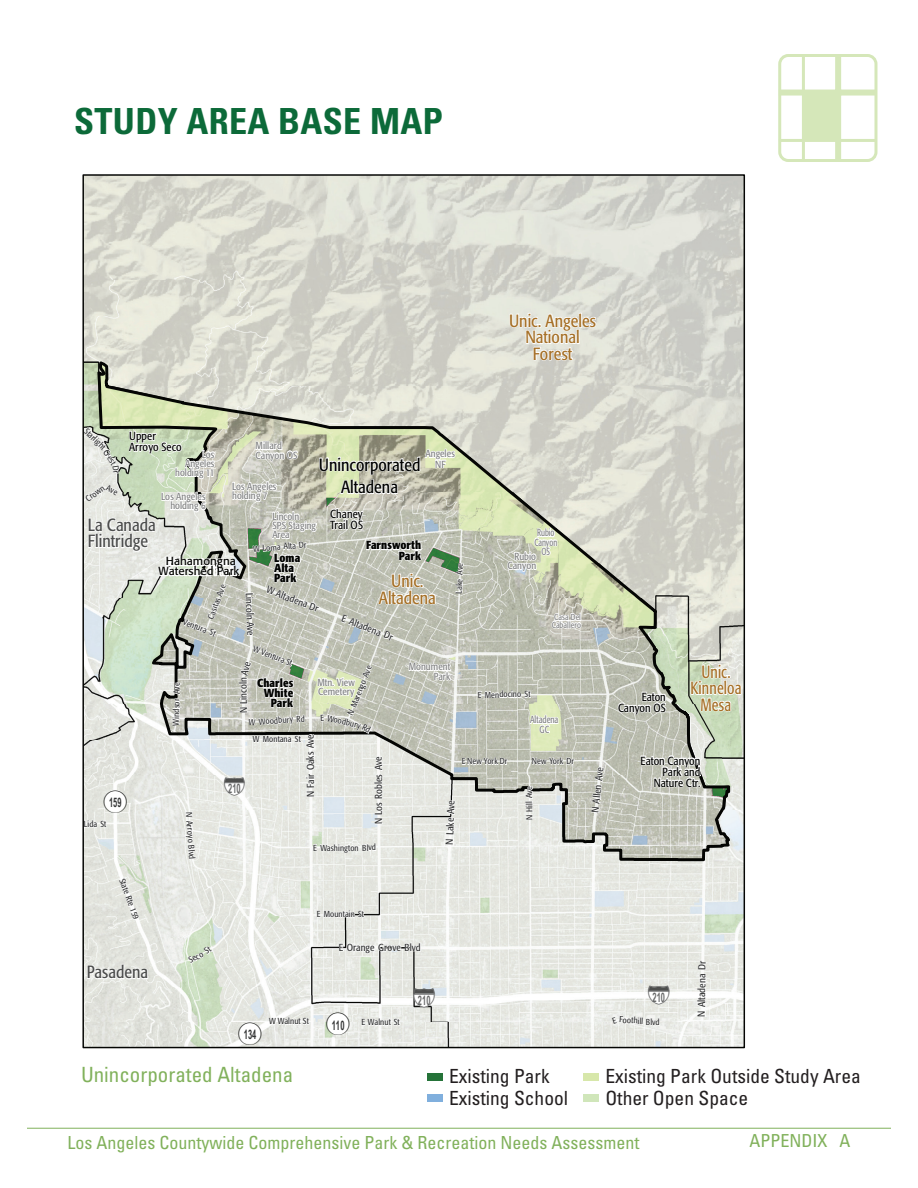
<style>
.page{position:relative;width:918px;height:1188px;background:#fff}
.page>*{position:absolute;margin:0;border:0;box-sizing:border-box;transform-origin:0 0}
.t1{font:700 condensed 36px "Univers LT Std";letter-spacing:.01em;color:#0c6a39}
.t2{font:31.95px "ESRI Default Marker";color:#fff}
.t3{font:30.6px "ESRI Default Marker";color:#4d4e4d}
.t4{font:29.55px "ESRI Default Marker";color:#4d4e4d}
.t5{font:condensed 21px "Univers LT Std";color:#81b15b}
.t6{font:condensed 19.5px/22.8px "Univers LT Std";color:#231f20}
.t7{font:condensed 18px "Univers LT Std";color:#81b15b}
.t8{font:condensed 18px "Univers";color:#81b15b}
.t9{font:condensed 17.55px/16.5px "Formata";color:#a67129;text-align:center}
.t10{font:condensed 17.55px/16.5px "Formata";letter-spacing:-.005em;color:#4d4e4d}
.t11{font:condensed 17.55px/22.8px "Formata";color:#040503;text-align:center}
.t12{font:condensed 17.55px/16.5px "Formata";color:#a67129;text-align:center;scale:.88 1}
.t13{font:700 13.05px "Arial Narrow";letter-spacing:.005em;color:#323333;scale:.7 1}
.t14{font:700 13.05px "Arial Narrow";letter-spacing:.005em;color:#676868;scale:.7 1}
.t15{font:condensed 11.7px/10.9px "Formata";color:#040503}
.t16{font:700 condensed 11.7px/9.9px "Formata";letter-spacing:.005em;color:#040503;text-align:right}
.t17{font:11.7px/9.9px "Formata";color:#040503;text-align:center}
.t18{font:condensed 10.2px/9.3px "Formata";color:#828383}
.t19{font:condensed 10.2px "Formata";color:#323333}
.t20{font:condensed 10.2px/9.3px "Formata";color:#828383;text-align:center;scale:.81 1}
.t21{font:condensed 10.2px/9.3px "Formata";color:#828383;text-align:center;scale:.86 1}
.t22{font:condensed 8.7px "Formata";letter-spacing:.005em;color:#323333}
.t23{font:condensed 8.7px/7.6px "Formata";color:#828383;scale:.95 1}
.s1{color:#040503}
.s2{color:#fff}
.s3{color:#676868}
</style>
<div class="page">
<hr style="left:27px;top:1128px;width:864px;height:1px;background:#81b15b">
<img style="left:84px;top:176px;width:659px;height:870px">
<svg style="left:96px;top:357px;width:637px;height:506px;background:#cbcec1"></svg>
<svg style="left:86px;top:963px;width:63px;height:17px"></svg>
<svg style="left:694px;top:960px;width:12px;height:57px"></svg>
<svg style="left:339px;top:942px;width:82px;height:12px"></svg>
<svg style="left:590px;top:767px;width:15px;height:46px"></svg>
<svg style="left:508px;top:310px;width:89px;height:51px"></svg>
<svg style="left:689px;top:663px;width:54px;height:52px"></svg>
<svg style="left:119px;top:878px;width:20px;height:42px"></svg>
<svg style="left:361px;top:1016px;width:39px;height:12px"></svg>
<svg style="left:316px;top:907px;width:49px;height:11px"></svg>
<svg style="left:269px;top:1015px;width:41px;height:13px"></svg>
<svg style="left:639px;top:755px;width:63px;height:37px"></svg>
<svg style="left:617px;top:691px;width:50px;height:24px"></svg>
<svg style="left:778px;top:54px;width:100px;height:108px"></svg>
<div style="left:779px;top:90px;width:98px;height:6px;background:#d5e7b9"></div>
<div style="left:835px;top:55px;width:6px;height:106px;background:#d5e7b9"></div>
<hr style="left:779px;top:139px;width:98px;height:3px;background:#d5e7b9">
<div style="left:803px;top:93px;width:35px;height:47px;background:#d5e7b9"></div>
<div style="left:427px;top:1073px;width:16px;height:8px;background:#257339"></div>
<div style="left:427px;top:1094px;width:16px;height:8px;background:#80afdd"></div>
<div style="left:583px;top:1094px;width:16px;height:8px;background:#d0e6ba"></div>
<div style="left:583px;top:1073px;width:16px;height:8px;background:#d7e7aa"></div>
<svg style="left:612px;top:1015px;width:48px;height:11px"></svg>
<svg style="left:188px;top:945px;width:24px;height:19px"></svg>
<svg style="left:83px;top:428px;width:499px;height:432px;background:#cfd3c7"></svg>
<h1 class="t1" style="left:74px;top:99px;width:370px">STUDY AREA BASE MAP</h1>
<h3 class="t9" style="left:509px;top:312px;width:89px">Unic. Angeles<br>National<br>Forest</h3>
<p class="t22" style="left:89px;top:426px;width:28px;rotate:43deg">Starlight</p>
<p class="t22" style="left:110px;top:447px;width:18px;rotate:57deg">Crest</p>
<h3 class="t15" style="left:129px;top:430px;width:54px">Upper<br>Arroyo Seco</h3>
<p class="t18" style="left:256px;top:441px;width:43px">Millard<br>Canyon OS</p>
<p class="t18" style="left:426px;top:448px;width:31px;line-height:10.4px;text-align:center">Angeles<br>NF</p>
<p class="t18" style="left:175px;top:449px;width:41px;text-align:right">Los<br>Angeles holding 11</p>
<h3 class="t11" style="left:319px;top:453px;width:103px">Unincorporated<br>Altadena</h3>
<p class="t18" style="left:232px;top:482px;width:46px">Los Angeles holding 7</p>
<p class="t22" style="left:83px;top:495px;width:23px;rotate:-35deg">Crown</p>
<p class="t18" style="left:161px;top:492px;width:46px;text-align:right">Los Angeles holding 6</p>
<h3 class="t15" style="left:330px;top:508px;width:34px">Chaney<br>Trail OS</h3>
<p class="t18" style="left:272px;top:511px;width:45px">Lincoln<br>SPS Staging<br>Area</p>
<h3 class="t10" style="left:88px;top:516px;width:69px">La Canada<br>Flintridge</h3>
<h3 class="t16" style="left:366px;top:540px;width:56px">Farnsworth<br>Park</h3>
<p class="t22" style="left:253px;top:544px;width:55px;rotate:-5deg">W Loma Alta Dr</p>
<h3 class="t16" style="left:274px;top:552px;width:28px;text-align:left">Loma<br>Alta<br>Park</h3>
<h3 class="t17" style="left:159px;top:556px;width:82px">Hahamongna<br>Watershed Park</h3>
<p class="t22" style="left:454px;top:593px;width:32px;rotate:-88deg">Lake Ave</p>
<h3 class="t9" style="left:379px;top:572px;width:58px">Unic.<br>Altadena</h3>
<p class="t22" style="left:206px;top:617px;width:38px;rotate:-69deg">Casitas Ave</p>
<p class="t19" style="left:269px;top:583px;width:56px;rotate:21deg">W Altadena Dr</p>
<p class="t19" style="left:255px;top:592px;width:45px;rotate:88deg">Lincoln Ave</p>
<p class="t19" style="left:344px;top:612px;width:56px;rotate:21deg">E Altadena Dr</p>
<p class="t22" style="left:185px;top:617px;width:36px;rotate:21deg">Ventura St</p>
<p class="t22" style="left:172px;top:694px;width:13px;rotate:-90deg">Ave</p>
<p class="t22" style="left:170px;top:725px;width:29px;rotate:-87deg">W ni dsor</p>
<p class="t22" style="left:255px;top:644px;width:43px;rotate:21deg">W Ventura St</p>
<p class="t19" style="left:237px;top:713px;width:37px;rotate:-90deg">NLni conl</p>
<h3 class="t16" style="left:257px;top:678px;width:38px">Charles<br>White<br>Park</h3>
<p class="t22" style="left:259px;top:717px;width:36px;rotate:-5deg">Woodbury</p>
<p class="t22" style="left:349px;top:705px;width:46px;rotate:-69deg">Marengo Ave</p>
<p class="t22" style="left:328px;top:713px;width:36px;rotate:13deg">Woodbury</p>
<p class="t18" style="left:318px;top:677px;width:39px">Mtn. View<br>Cemetery</p>
<p class="t18" style="left:409px;top:662px;width:43px;text-align:right">Monument<br>Park</p>
<p class="t20" style="left:534px;top:528px;width:30px">Rubio<br>Canyon<br>OS</p>
<p class="t18" style="left:508px;top:552px;width:30px;text-align:right">Rubio<br>Canyon</p>
<p class="t23" style="left:552px;top:613px;width:32px">Casa Del<br>Caballero</p>
<p class="t22" style="left:478px;top:689px;width:54px">E Mendocino St</p>
<p class="t21" style="left:530px;top:715px;width:34px">Altadena<br>GC</p>
<h2 class="t2" style="left:104px;top:783px;width:24px">¬<span class="s1">«</span></h2>
<h3 class="t13" style="left:109px;top:793px;width:20px">159</h3>
<p class="t22" style="left:84px;top:819px;width:24px;rotate:-1deg">Lida St</p>
<p class="t22" style="left:127px;top:877px;width:45px;rotate:70deg">State Rte 159</p>
<h3 class="t10" style="left:87px;top:964px;width:63px">Pasadena</h3>
<p class="t22" style="left:194px;top:820px;width:40px;rotate:85deg">Arroyo Blvd</p>
<h3 class="t4" style="left:224px;top:770px;width:22px">§<span class="s2">¨</span><span class="s3">¦</span></h3>
<h3 class="t14" style="left:228px;top:778px;width:20px">210</h3>
<p class="t19" style="left:304px;top:797px;width:64px;rotate:-90deg">N Fair Oaks Ave</p>
<p class="t22" style="left:253px;top:734px;width:49px">W Montana St</p>
<p class="t19" style="left:373px;top:824px;width:69px;rotate:-90deg">N Los Robles Ave</p>
<p class="t22" style="left:313px;top:842px;width:65px">E Washington Blvd</p>
<p class="t22" style="left:462px;top:756px;width:47px">E New York Dr</p>
<p class="t19" style="left:443px;top:845px;width:46px;rotate:-88deg">N Lake Ave</p>
<p class="t22" style="left:532px;top:756px;width:44px">New York Dr</p>
<p class="t22" style="left:524px;top:820px;width:35px;rotate:-90deg">N Hill Ave</p>
<p class="t22" style="left:187px;top:956px;width:17px;rotate:-26deg">Seco</p>
<p class="t22" style="left:317px;top:909px;width:49px">E Mountain St</p>
<p class="t19" style="left:339px;top:941px;width:84px">E Orange Grove Blvd</p>
<p class="t22" style="left:269px;top:1016px;width:41px">W Walnut St</p>
<h2 class="t2" style="left:239px;top:1014px;width:24px">¬<span class="s1">«</span></h2>
<h3 class="t13" style="left:244px;top:1025px;width:20px">134</h3>
<h2 class="t2" style="left:327px;top:1005px;width:24px">¬<span class="s1">«</span></h2>
<h3 class="t13" style="left:332px;top:1015px;width:20px">110</h3>
<p class="t22" style="left:361px;top:1017px;width:40px">E Walnut St</p>
<h3 class="t3" style="left:414px;top:981px;width:23px">§<span class="s2">¨</span><span class="s3">¦</span></h3>
<h3 class="t14" style="left:418px;top:990px;width:20px">210</h3>
<p class="t19" style="left:589px;top:812px;width:47px;rotate:-84deg">N Allen Ave</p>
<h3 class="t15" style="left:618px;top:691px;width:50px;text-align:right">Eaton<br>Canyon OS</h3>
<h3 class="t12" style="left:690px;top:663px;width:60px">Unic.<br>Kinneloa<br>Mesa</h3>
<h3 class="t15" style="left:641px;top:755px;width:61px;text-align:right">Eaton Canyon<br>Park and<br>Nature Ctr.</h3>
<h3 class="t3" style="left:648px;top:978px;width:23px">§<span class="s2">¨</span><span class="s3">¦</span></h3>
<h3 class="t14" style="left:652px;top:987px;width:20px">210</h3>
<p class="t22" style="left:620px;top:1014px;width:25px;rotate:5deg">Foothill</p>
<p class="t22" style="left:646px;top:1017px;width:15px;rotate:1deg">Blvd</p>
<p class="t19" style="left:695px;top:1017px;width:57px;rotate:-89deg">N Altadena Dr</p>
<h3 class="t5" style="left:81px;top:1061px;width:214px">Unincorporated Altadena</h3>
<h3 class="t6" style="left:449px;top:1064px;width:121px">Existing Park<br>Existing School</h3>
<h3 class="t6" style="left:605px;top:1064px;width:257px">Existing Park O utside Study Area<br>Other Open Space</h3>
<h3 class="t7" style="left:68px;top:1131px;width:573px">Los Angeles Countywide Comprehensive Park &amp; Recreation Needs Assessment</h3>
<h3 class="t8" style="left:749px;top:1129px;width:103px">APPENDIX A</h3>
</div>
